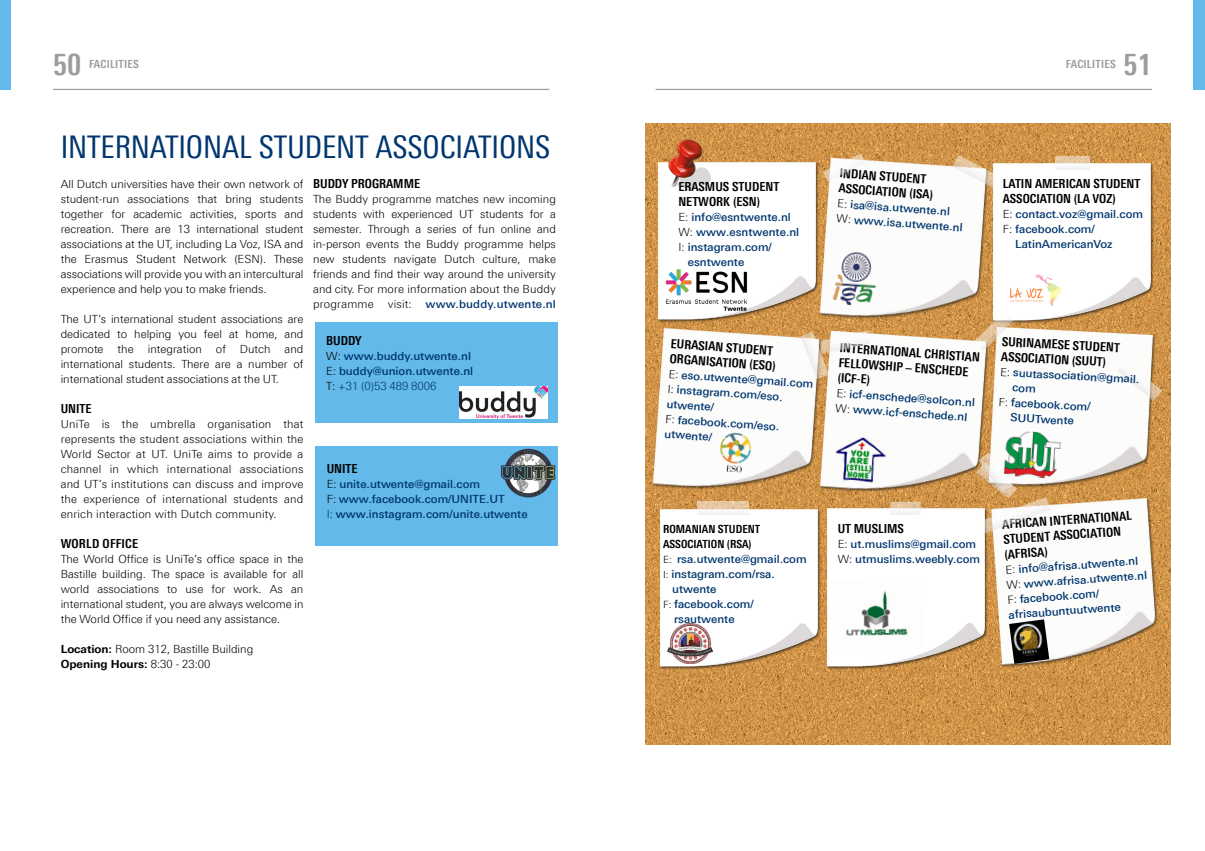
<style>
.page{position:relative;width:1205px;height:851px;background:#fff}
.page>*{position:absolute;margin:0;border:0;box-sizing:border-box;transform-origin:0 0}
.t1{font:31.25px "Linotype Univers 420 Cn";letter-spacing:-.005em;color:#00366f}
.t2{font:700 30px "Linotype Univers 620 Cn";color:#9d9d9c}
.t3{font:700 12.5px/15px "Linotype Univers 620 Cn";color:#000}
.t4{font:300 11.25px/15px "Linotype Univers 330";color:#000;text-align:justify}
.t5{font:500 11.25px/15px "Linotype Univers 530";color:#00366f}
.t6{font:700 11.25px/15px "Linotype Univers 620 Cn";color:#000}
.t7{font:700 11.25px "Linotype Univers 630";color:#000}
.t8{font:700 11.25px "Linotype Univers 620 Cn";letter-spacing:.02em;color:#9d9d9c}
.t9{font:300 11.25px "Linotype Univers 330";color:#00366f}
.s1{font-family:"Linotype Univers 630";font-weight:700}
.s2{font-family:"Linotype Univers 330";font-weight:300}
.s3{font-family:"Linotype Univers 330";font-weight:300;color:#000}
.s4{color:#000}
.s5{font-family:"Linotype Univers 330";font-weight:300;font-size:10px;color:#000}
</style>
<div class="page">
<hr style="left:656px;top:89px;width:496px;height:1px;background:#9d9d9c">
<hr style="left:53px;top:89px;width:496px;height:1px;background:#9d9d9c">
<div style="left:0;top:0;width:11px;height:90px;background:#63b9e9"></div>
<div style="left:1192px;top:0;width:13px;height:90px;background:#63b9e9"></div>
<div style="left:315px;top:322px;width:242px;height:100px;background:#63b9e9"></div>
<img style="left:459px;top:386px;width:89px;height:32px">
<div style="left:315px;top:446px;width:243px;height:99px;background:#63b9e9"></div>
<img style="left:500px;top:448px;width:56px;height:50px">
<img style="left:645px;top:124px;width:525px;height:620px">
<img style="left:819px;top:158px;width:173px;height:344px">
<img style="left:660px;top:509px;width:162px;height:161px">
<img style="left:991px;top:497px;width:173px;height:172px">
<img style="left:988px;top:327px;width:170px;height:169px">
<img style="left:823px;top:153px;width:42px;height:28px">
<img style="left:952px;top:155px;width:48px;height:34px">
<img style="left:994px;top:163px;width:160px;height:161px">
<img style="left:1055px;top:157px;width:34px;height:13px">
<img style="left:1117px;top:361px;width:45px;height:39px">
<img style="left:976px;top:462px;width:41px;height:36px">
<img style="left:827px;top:509px;width:162px;height:160px">
<img style="left:890px;top:501px;width:31px;height:14px">
<img style="left:667px;top:623px;width:45px;height:40px">
<img style="left:980px;top:497px;width:70px;height:36px">
<img style="left:1004px;top:430px;width:57px;height:48px">
<img style="left:832px;top:578px;width:90px;height:72px">
<img style="left:659px;top:163px;width:161px;height:161px">
<img style="left:660px;top:138px;width:80px;height:56px">
<img style="left:697px;top:501px;width:51px;height:13px">
<img style="left:829px;top:331px;width:41px;height:23px">
<img style="left:834px;top:436px;width:53px;height:48px">
<img style="left:1001px;top:272px;width:68px;height:37px">
<img style="left:974px;top:311px;width:40px;height:40px">
<img style="left:978px;top:452px;width:35px;height:41px">
<img style="left:831px;top:249px;width:48px;height:60px">
<img style="left:661px;top:265px;width:90px;height:50px">
<img style="left:1009px;top:619px;width:40px;height:44px">
<img style="left:652px;top:328px;width:173px;height:172px">
<img style="left:800px;top:331px;width:29px;height:48px">
<img style="left:715px;top:429px;width:43px;height:46px">
<svg style="left:1012px;top:385px;width:23px;height:7px"></svg>
<h2 class="t2" style="left:53px;top:47px;width:30px">50</h2>
<h2 class="t2" style="left:1123px;top:47px;width:30px">51</h2>
<p class="t8" style="left:89px;top:57px;width:51px">FACILITIES</p>
<p class="t8" style="left:1066px;top:57px;width:51px">FACILITIES</p>
<h1 class="t1" style="left:61px;top:128px;width:491px">INTERNATIONAL STUDENT ASSOCIATIONS</h1>
<p class="t4" style="left:61px;top:176px;width:244px">All Dutch universities have their own network of student-run associations that bring students together for academic activities, sports and recreation. There are 13 international student associations at the UT, including La Voz, ISA and the Erasmus Student Network (ESN). These associations will provide you with an intercultural experience and help you to make friends.</p>
<p class="t4" style="left:61px;top:311px;width:244px">The UT’s international student associations are dedicated to helping you feel at home, and promote the integration of Dutch and international students. There are a number of international student associations at the UT.</p>
<p class="t3" style="left:61px;top:400px;width:32px">UNITE</p>
<p class="t4" style="left:61px;top:416px;width:244px">UniTe is the umbrella organisation that represents the student associations within the World Sector at UT. UniTe aims to provide a channel in which international associations and UT’s institutions can discuss and improve the experience of international students and enrich interaction with Dutch community.</p>
<p class="t3" style="left:61px;top:535px;width:79px">WORLD OFFICE</p>
<p class="t4" style="left:61px;top:551px;width:244px">The World Office is UniTe’s office space in the Bastille building. The space is available for all world associations to use for work. As an international student, you are always welcome in the World Office if you need any assistance.</p>
<p class="t4" style="left:61px;top:641px;width:194px"><span class="s1">Location:</span> Room 312, Bastille Building</p>
<p class="t7" style="left:61px;top:657px;width:151px">Opening Hours: <span class="s2">8:30 - 23:00</span></p>
<p class="t3" style="left:313px;top:175px;width:108px">BUDDY PROGRAMME</p>
<p class="t4" style="left:313px;top:191px;width:244px">The Buddy programme matches new incoming students with experienced UT students for a semester. Through a series of fun online and in-person events the Buddy programme helps new students navigate Dutch culture, make friends and find their way around the university and city. For more information about the Buddy</p>
<p class="t5" style="left:313px;top:296px;width:244px"><span class="s3">programme visit:</span> www.buddy.utwente.nl</p>
<p class="t3" style="left:326px;top:333px;width:37px">BUDDY</p>
<p class="t5" style="left:326px;top:348px;width:148px"><span class="s3">W:</span> www.buddy.utwente.nl<br><span class="s3">E:</span> buddy@union.utwente.nl</p>
<p class="t9" style="left:326px;top:379px;width:112px"><span class="s4">T:</span> +31 (0)53 489 8006</p>
<p class="t3" style="left:327px;top:460px;width:32px">UNITE</p>
<p class="t5" style="left:327px;top:476px;width:202px"><span class="s3">E:</span> unite.utwente@gmail.com<br><span class="s3">F:</span> www.facebook.com/UNITE.UT<br><span class="s2">I:</span> www.instagram.com/unite.utwente</p>
<p class="t3" style="left:678px;top:179px;width:102px">ERASMUS STUDENT<br>NETWORK (ESN)</p>
<p class="t5" style="left:678px;top:209px;width:114px"><span class="s3">E:</span> info@esntwente.nl</p>
<p class="t5" style="left:678px;top:224px;width:122px"><span class="s3">W:</span> www.esntwente.nl</p>
<p class="t5" style="left:678px;top:239px;width:95px"><span class="s3">I:</span> instagram.com/</p>
<p class="t5" style="left:688px;top:254px;width:58px">esntwente</p>
<p class="t3" style="left:840px;top:165px;width:96px;rotate:4deg">INDIAN STUDENT<br>ASSOCIATION (ISA)</p>
<p class="t5" style="left:838px;top:196px;width:128px;rotate:4deg"><span class="s3">E:</span> isa@isa.utwente.nl<br><span class="s3">W:</span> www.isa.utwente.nl</p>
<p class="t3" style="left:1003px;top:175px;width:139px">LATIN AMERICAN STUDENT<br>ASSOCIATION (LA VOZ)</p>
<p class="t5" style="left:1003px;top:206px;width:142px"><span class="s3">E:</span> contact.voz@gmail.com</p>
<p class="t5" style="left:1003px;top:221px;width:93px"><span class="s3">F:</span> facebook.com/</p>
<p class="t5" style="left:1015px;top:236px;width:99px">LatinAmericanVoz</p>
<p class="t3" style="left:671px;top:336px;width:108px;rotate:4deg">EURASIAN STUDENT<br>ORGANISATION (ESO)</p>
<p class="t5" style="left:669px;top:366px;width:147px;rotate:4deg"><span class="s3">E:</span> eso.utwente@gmail.com<br><span class="s3">I:</span> instagram.com/eso. utwente/<br><span class="s3">F:</span> facebook.com/eso. utwente/</p>
<p class="t3" style="left:840px;top:340px;width:142px;rotate:4deg">INTERNATIONAL CHRISTIAN<br>FELLOWSHIP – ENSCHEDE (ICF-E)</p>
<p class="t5" style="left:837px;top:385px;width:140px;rotate:4deg"><span class="s3">E:</span> icf-enschede@solcon.nl<br><span class="s3">W:</span> www.icf-enschede.nl</p>
<p class="t3" style="left:1002px;top:334px;width:120px;rotate:3deg">SURINAMESE STUDENT<br>ASSOCIATION (SUUT)</p>
<p class="t5" style="left:1001px;top:364px;width:141px;rotate:3deg"><span class="s3">E:</span> suutassociation@gmail.</p>
<p class="t5" style="left:999px;top:394px;width:93px;rotate:3deg"><span class="s3">F:</span> facebook.com/</p>
<p class="t5" style="left:1010px;top:410px;width:65px;rotate:3deg">SUUTwente</p>
<p class="t6" style="left:663px;top:521px;width:99px">ROMANIAN STUDENT<br>ASSOCIATION (RSA)</p>
<p class="t5" style="left:663px;top:551px;width:145px"><span class="s5">E:</span> rsa.utwente@gmail.com</p>
<p class="t5" style="left:663px;top:566px;width:113px"><span class="s5">I:</span> instagram.com/rsa.</p>
<p class="t5" style="left:672px;top:581px;width:46px">utwente</p>
<p class="t5" style="left:663px;top:596px;width:92px"><span class="s5">F:</span> facebook.com/</p>
<p class="t5" style="left:674px;top:611px;width:62px">rsautwente</p>
<p class="t3" style="left:838px;top:520px;width:68px">UT MUSLIMS</p>
<p class="t5" style="left:838px;top:536px;width:144px"><span class="s3">E:</span> ut.muslims@gmail.com<br><span class="s3">W:</span> utmuslims.weebly.com</p>
<p class="t3" style="left:1002px;top:516px;width:131px;rotate:-4deg">AFRICAN INTERNATIONAL<br>STUDENT ASSOCIATION (AFRISA)</p>
<p class="t5" style="left:1005px;top:562px;width:142px;rotate:-4deg"><span class="s3">E:</span> info@afrisa.utwente.nl<br><span class="s3">W:</span> www.afrisa.utwente.nl<br><span class="s3">F:</span> facebook.com/ afrisaubuntuutwente</p>
</div>
